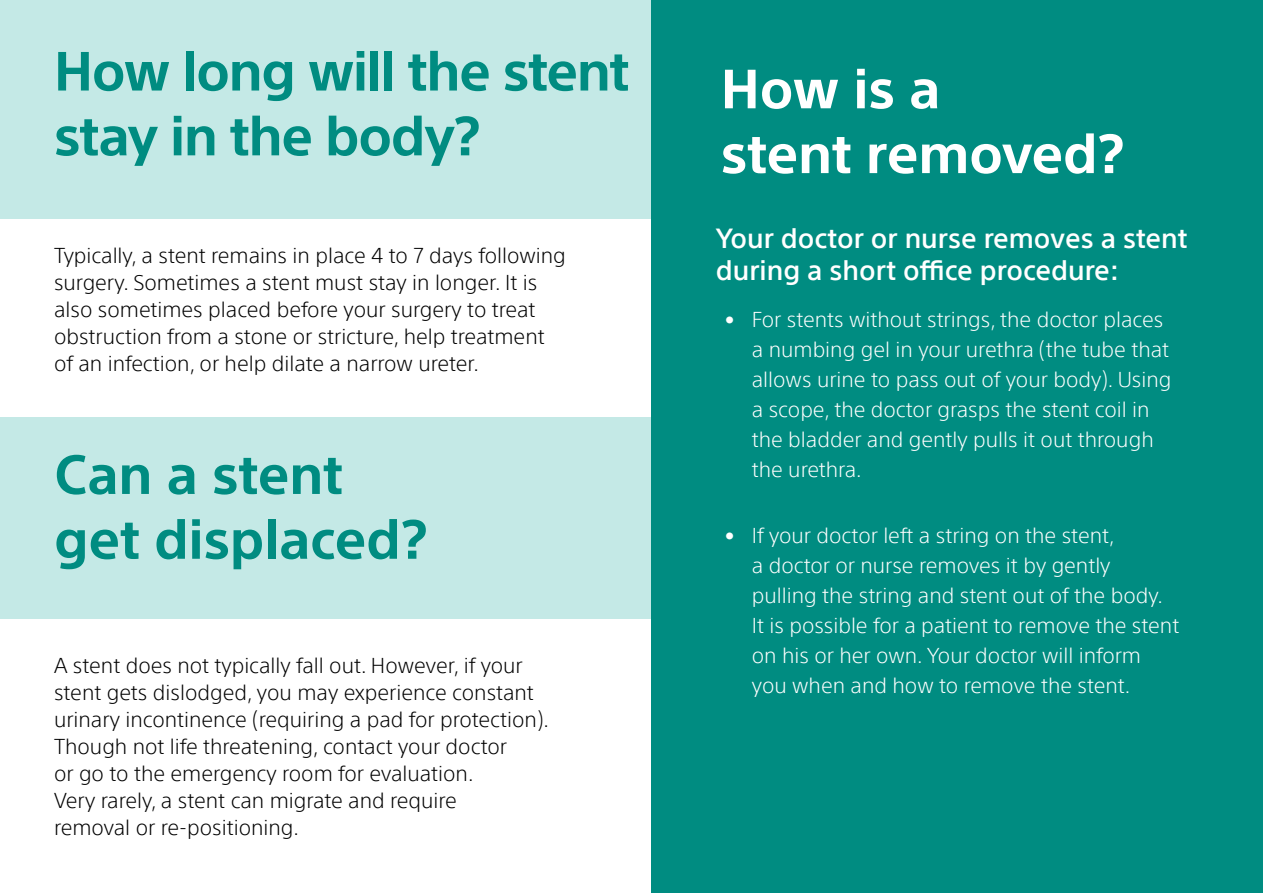
<style>
.page{position:relative;width:1263px;height:893px;background:#fff}
.page>*{position:absolute;margin:0;border:0;box-sizing:border-box;transform-origin:0 0}
.t1{font:700 54px/64.8px "SST";letter-spacing:-.02em;color:#008c81}
.t2{font:700 54px/64.8px "SST";letter-spacing:-.005em;color:#fff}
.t3{font:500 27px/32.4px "SST";color:#fff}
.t4{font:300 21px/27px "SST";color:#000}
.t5{font:300 21px/30px "SST";color:#fff}
</style>
<div class="page">
<div style="left:0;top:0;width:654px;height:218px;background:#c4e9e6"></div>
<div style="left:0;top:417px;width:654px;height:202px;background:#c4e9e6"></div>
<div style="left:651px;top:0;width:612px;height:893px;background:#008c81"></div>
<h1 class="t1" style="left:54px;top:38px;width:577px">How long will the stent stay in the body?</h1>
<p class="t4" style="left:54px;top:242px;width:513px">Typically, a stent remains in place 4 to 7 days following surgery. Sometimes a stent must stay in longer. It is also sometimes placed before your surgery to treat obstruction from a stone or stricture, help treatment of an infection, or help dilate a narrow ureter.</p>
<h1 class="t1" style="left:54px;top:442px;width:374px">Can a stent get displaced?</h1>
<p class="t4" style="left:54px;top:652px;width:496px">A stent does not typically fall out. However, if your stent gets dislodged, you may experience constant urinary incontinence (requiring a pad for protection).<br>Though not life threatening, contact your doctor<br>or go to the emergency room for evaluation.<br>Very rarely, a stent can migrate and require<br>removal or re-positioning.</p>
<h1 class="t2" style="left:721px;top:56px;width:404px">How is a<br>stent removed?</h1>
<p class="t3" style="left:716px;top:222px;width:473px">Your doctor or nurse removes a stent during a short office procedure:</p>
<p class="t5" style="left:752px;top:304px;width:421px;text-indent:-27px">• For stents without strings, the doctor places a numbing gel in your urethra (the tube that allows urine to pass out of your body). Using a scope, the doctor grasps the stent coil in the bladder and gently pulls it out through the urethra.</p>
<p class="t5" style="left:752px;top:521px;width:429px;text-indent:-27px">• If your doctor left a string on the stent,<br>a doctor or nurse removes it by gently pulling the string and stent out of the body.<br>It is possible for a patient to remove the stent on his or her own. Your doctor will inform you when and how to remove the stent.</p>
</div>
